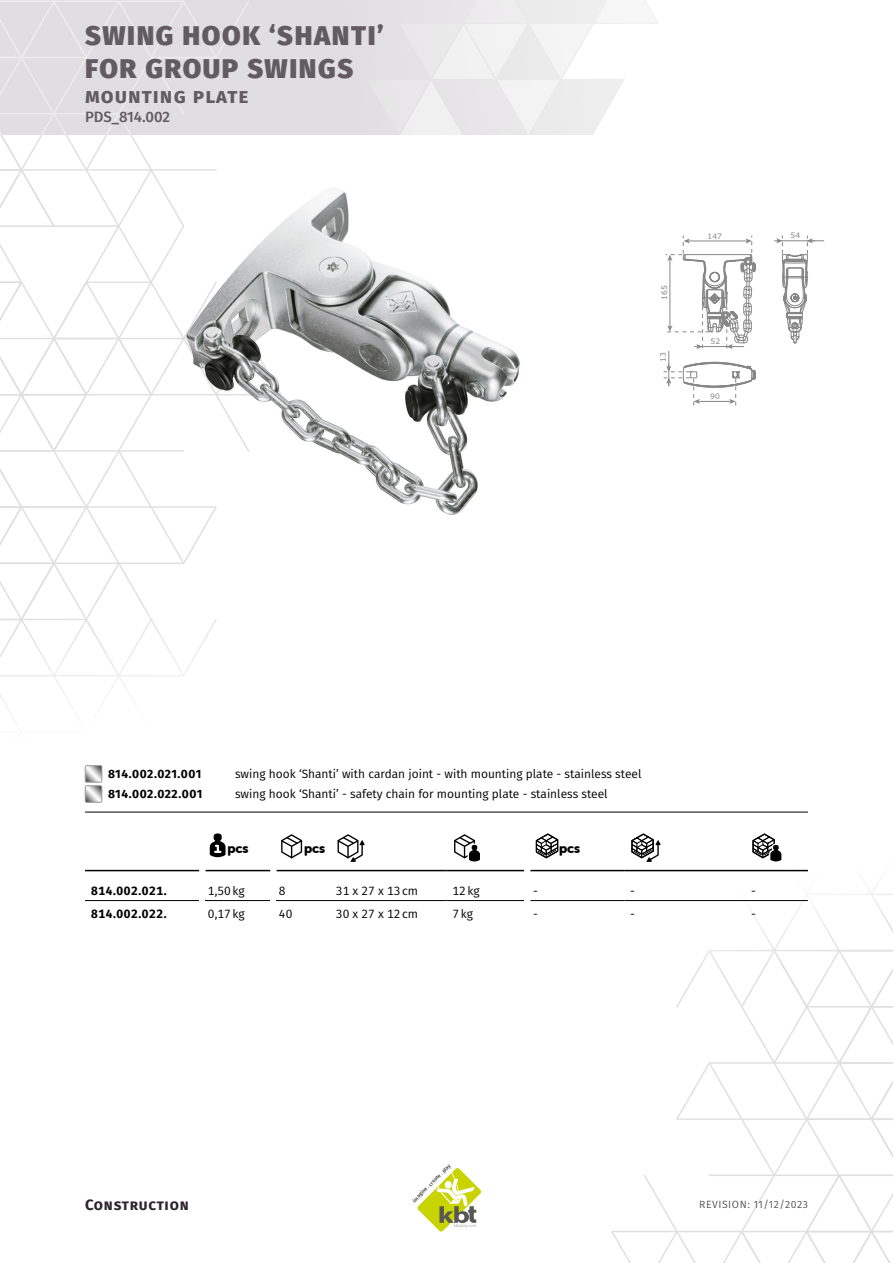
<style>
.page{position:relative;width:893px;height:1263px;background:#fff}
.page>*{position:absolute;margin:0;border:0;box-sizing:border-box;transform-origin:0 0}
.t1{font:800 27px/32.4px "Fira Sans";letter-spacing:.06em;color:#625b62}
.t2{font:700 21px "Fira Sans";letter-spacing:.05em;color:#625b62}
.t3{font:700 15px "Fira Sans";letter-spacing:.05em;color:#2e242e}
.t4{font:500 15px "Fira Sans";color:#625b62}
.t5{font:13.2px "Museo Sans Rounded 900";color:#000}
.t6{font:12px "Fira Sans";color:#000}
.t7{font:700 12px "Fira Sans";letter-spacing:.05em;color:#000}
.t8{font:10.5px "Fira Sans";letter-spacing:.05em;color:#575756}
.t9{font:7.65px "Verdana";color:#878787}
.t10{font:500 5.25px "Fira Sans";color:#3c3c3b}
</style>
<div class="page">
<svg style="left:611px;top:869px;width:130px;height:394px"></svg>
<svg style="left:741px;top:869px;width:152px;height:394px"></svg>
<div style="left:282px;top:0;width:85px;height:135px;background:#e0dee0"></div>
<div style="left:0;top:0;width:282px;height:135px;background:#e0dee0"></div>
<svg style="left:0;top:135px;width:152px;height:632px"></svg>
<svg style="left:417px;top:1168px;width:64px;height:64px"></svg>
<svg style="left:367px;top:0;width:291px;height:135px"></svg>
<hr style="left:85px;top:812px;width:723px;height:1px;background:#000">
<hr style="left:85px;top:870px;width:114px;height:1px;background:#000">
<hr style="left:205px;top:870px;width:65px;height:1px;background:#000">
<hr style="left:276px;top:870px;width:54px;height:1px;background:#000">
<hr style="left:330px;top:870px;width:116px;height:1px;background:#000">
<hr style="left:446px;top:870px;width:78px;height:1px;background:#000">
<hr style="left:530px;top:870px;width:94px;height:1px;background:#000">
<hr style="left:624px;top:870px;width:121px;height:1px;background:#000">
<hr style="left:745px;top:870px;width:63px;height:1px;background:#000">
<svg style="left:210px;top:833px;width:16px;height:24px"></svg>
<svg style="left:281px;top:834px;width:22px;height:25px"></svg>
<svg style="left:337px;top:834px;width:28px;height:28px"></svg>
<svg style="left:454px;top:834px;width:26px;height:28px"></svg>
<svg style="left:535px;top:833px;width:24px;height:26px"></svg>
<svg style="left:631px;top:833px;width:30px;height:29px"></svg>
<svg style="left:752px;top:833px;width:30px;height:29px"></svg>
<hr style="left:85px;top:900px;width:114px;height:1px;background:#000">
<hr style="left:205px;top:900px;width:65px;height:1px;background:#000">
<hr style="left:276px;top:900px;width:54px;height:1px;background:#000">
<hr style="left:330px;top:900px;width:116px;height:1px;background:#000">
<hr style="left:446px;top:900px;width:78px;height:1px;background:#000">
<hr style="left:530px;top:900px;width:94px;height:1px;background:#000">
<hr style="left:624px;top:900px;width:121px;height:1px;background:#000">
<hr style="left:745px;top:900px;width:63px;height:1px;background:#000">
<img style="left:87px;top:767px;width:13px;height:13px">
<div style="left:85px;top:765px;width:17px;height:17px;border:1px solid #9d9d9c"></div>
<img style="left:87px;top:787px;width:13px;height:13px">
<div style="left:85px;top:785px;width:17px;height:17px;border:1px solid #9d9d9c"></div>
<img style="left:106px;top:183px;width:414px;height:335px">
<hr style="left:777px;top:240px;width:47px;height:1px;background:#878787">
<svg style="left:664px;top:236px;width:151px;height:170px"></svg>
<hr style="left:697px;top:346px;width:47px;height:1px;background:#878787">
<h1 class="t1" style="left:85px;top:17px;width:300px">SWING HOOK ‘SHANTI’<br>FOR GROUP SWINGS</h1>
<h2 class="t2" style="left:85px;top:78px;width:165px">mounting plate</h2>
<p class="t4" style="left:85px;top:105px;width:87px">PDS_814.002</p>
<p class="t9" style="left:659px;top:299px;width:16px;rotate:-90deg">165</p>
<p class="t9" style="left:658px;top:362px;width:11px;rotate:-90deg">13</p>
<p class="t9" style="left:707px;top:231px;width:16px">147</p>
<p class="t9" style="left:711px;top:336px;width:11px">52</p>
<p class="t9" style="left:710px;top:391px;width:11px">90</p>
<p class="t9" style="left:791px;top:230px;width:11px">54</p>
<p class="t7" style="left:108px;top:763px;width:95px">814.002.021.001</p>
<p class="t6" style="left:235px;top:765px;width:408px">swing hook ‘Shanti’ with cardan joint - with mounting plate - stainless steel</p>
<p class="t7" style="left:108px;top:784px;width:96px">814.002.022.001</p>
<p class="t6" style="left:235px;top:785px;width:374px">swing hook ‘Shanti’ - safety chain for mounting plate - stainless steel</p>
<p class="t5" style="left:227px;top:841px;width:23px">pcs</p>
<p class="t5" style="left:304px;top:841px;width:23px">pcs</p>
<p class="t5" style="left:559px;top:841px;width:23px">pcs</p>
<p class="t7" style="left:91px;top:880px;width:77px">814.002.021.</p>
<p class="t6" style="left:208px;top:881px;width:38px">1,50kg</p>
<p class="t6" style="left:279px;top:881px;width:8px">8</p>
<p class="t6" style="left:336px;top:881px;width:84px">31 x 27 x 13cm</p>
<p class="t6" style="left:452px;top:881px;width:29px">12kg</p>
<p class="t6" style="left:533px;top:881px;width:6px">-</p>
<p class="t6" style="left:630px;top:881px;width:6px">-</p>
<p class="t6" style="left:751px;top:881px;width:6px">-</p>
<p class="t7" style="left:91px;top:903px;width:77px">814.002.022.</p>
<p class="t6" style="left:208px;top:905px;width:38px">0,17kg</p>
<p class="t6" style="left:279px;top:905px;width:15px">40</p>
<p class="t6" style="left:336px;top:905px;width:84px">30 x 27 x 12cm</p>
<p class="t6" style="left:452px;top:905px;width:22px">7kg</p>
<p class="t6" style="left:533px;top:905px;width:6px">-</p>
<p class="t6" style="left:630px;top:905px;width:6px">-</p>
<p class="t6" style="left:751px;top:905px;width:6px">-</p>
<p class="t10" style="left:410px;top:1198px;width:53px;rotate:-45deg">imagine . create . play</p>
<p class="t3" style="left:85px;top:1192px;width:105px">Construction</p>
<p class="t8" style="left:699px;top:1197px;width:110px">REVISION: 11/12/2023</p>
</div>
